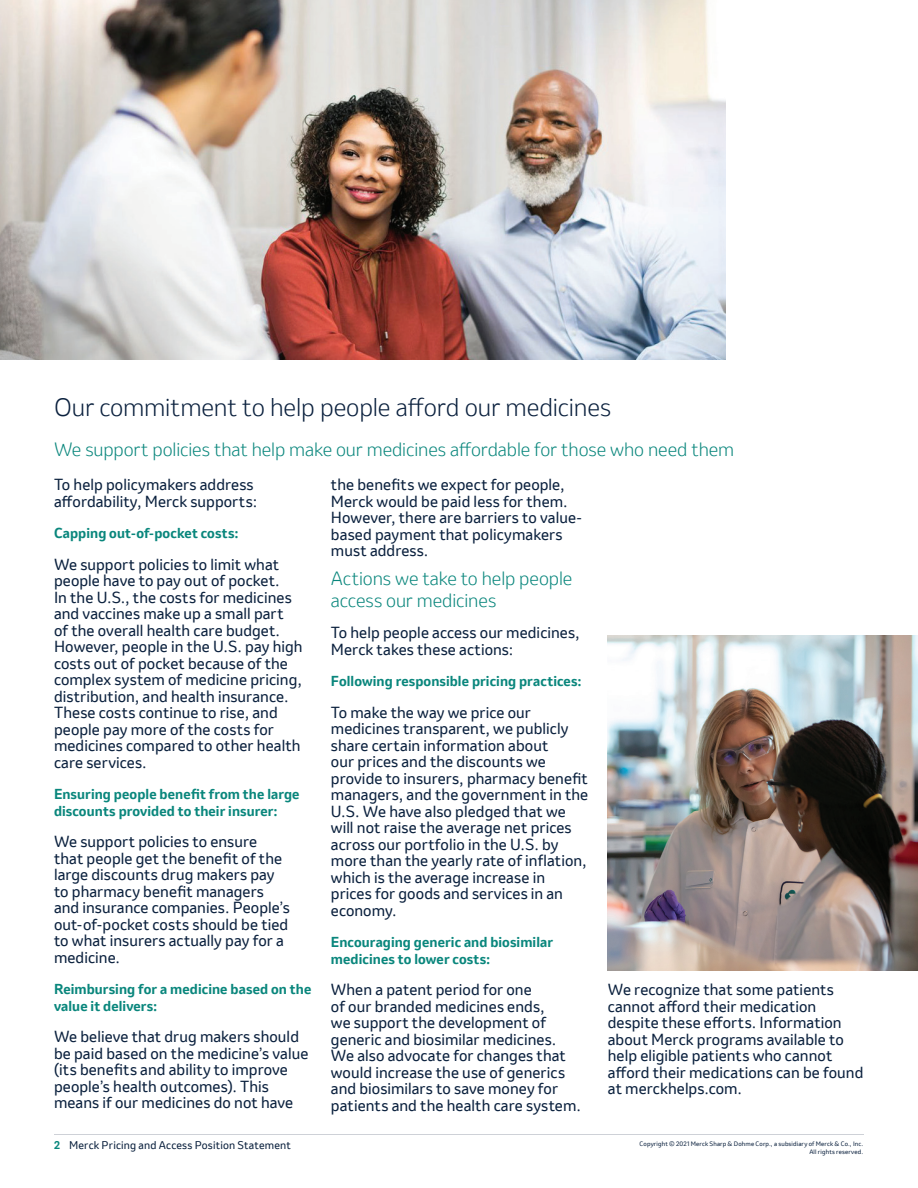
<style>
.page{position:relative;width:918px;height:1188px;background:#fff}
.page>*{position:absolute;margin:0;border:0;box-sizing:border-box;transform-origin:0 0}
.t1{font:300 24px "Invention";letter-spacing:-.005em;color:#0b213e}
.t2{font:300 18px/21.6px "Invention";letter-spacing:-.005em;color:#09867c}
.t3{font:15px/16.5px "Invention";letter-spacing:.005em;color:#0b213e}
.t4{font:700 13.5px/16.5px "Invention";letter-spacing:.005em;color:#09867c}
.t5{font:10.5px "Invention";letter-spacing:.02em;color:#0b213e}
.t6{font:6px/7.5px "Invention";letter-spacing:.025em;color:#0b213e;text-align:right}
.s1{font-weight:700;color:#09867c}
</style>
<div class="page">
<hr style="left:54px;top:1134px;width:809px;height:1px;background:#ced1d7">
<img style="left:607px;top:635px;width:311px;height:335px">
<img style="left:0;top:0;width:726px;height:360px">
<h1 class="t1" style="left:54px;top:390px;width:559px">Our commitment to help people afford our medicines</h1>
<p class="t2" style="left:54px;top:438px;width:682px">We support policies that help make our medicines affordable for those who need them</p>
<p class="t3" style="left:54px;top:476px;width:205px">To help policymakers address affordability, Merck supports:</p>
<p class="t4" style="left:54px;top:525px;width:186px">Capping out-of-pocket costs:</p>
<p class="t3" style="left:54px;top:556px;width:250px">We support policies to limit what people have to pay out of pocket.<br>In the U.S., the costs for medicines and vaccines make up a small part<br>of the overall health care budget.<br>However, people in the U.S. pay high costs out of pocket because of the complex system of medicine pricing, distribution, and health insurance.<br>These costs continue to rise, and people pay more of the costs for medicines compared to other health care services.</p>
<p class="t4" style="left:54px;top:786px;width:247px">Ensuring people benefit from the large discounts provided to their insurer:</p>
<p class="t3" style="left:54px;top:833px;width:237px">We support policies to ensure that people get the benefit of the large discounts drug makers pay to pharmacy benefit managers and insurance companies. People’s out-of-pocket costs should be tied to what insurers actually pay for a medicine.</p>
<p class="t4" style="left:54px;top:981px;width:259px">Reimbursing for a medicine based on the value it delivers:</p>
<p class="t3" style="left:54px;top:1028px;width:256px">We believe that drug makers should be paid based on the medicine’s value (its benefits and ability to improve people’s health outcomes). This means if our medicines do not have</p>
<p class="t5" style="left:54px;top:1138px;width:238px"><span class="s1">2</span> Merck Pricing and Access Position Statement</p>
<p class="t3" style="left:331px;top:476px;width:253px">the benefits we expect for people,<br>Merck would be paid less for them.<br>However, there are barriers to value&shy;based payment that policymakers must address.</p>
<p class="t2" style="left:331px;top:568px;width:243px">Actions we take to help people access our medicines</p>
<p class="t3" style="left:331px;top:624px;width:250px">To help people access our medicines,<br>Merck takes these actions:</p>
<p class="t4" style="left:331px;top:673px;width:252px">Following responsible pricing practices:</p>
<p class="t3" style="left:331px;top:704px;width:259px">To make the way we price our medicines transparent, we publicly share certain information about<br>our prices and the discounts we provide to insurers, pharmacy benefit managers, and the government in the<br>U.S. We have also pledged that we will not raise the average net prices across our portfolio in the U.S. by more than the yearly rate of inflation, which is the average increase in prices for goods and services in an economy.</p>
<p class="t4" style="left:331px;top:934px;width:224px">Encouraging generic and biosimilar medicines to lower costs:</p>
<p class="t3" style="left:331px;top:981px;width:252px">When a patent period for one<br>of our branded medicines ends,<br>we support the development of generic and biosimilar medicines.<br>We also advocate for changes that would increase the use of generics and biosimilars to save money for patients and the health care system.</p>
<p class="t3" style="left:608px;top:981px;width:257px">We recognize that some patients cannot afford their medication despite these efforts. Information about Merck programs available to help eligible patients who cannot afford their medications can be found at merckhelps.com.</p>
<p class="t6" style="left:640px;top:1140px;width:225px">Copyright © 2021 Merck Sharp &amp; Dohme Corp., a subsidiary of Merck &amp; Co., Inc.<br>All rights reserved.</p>
</div>
